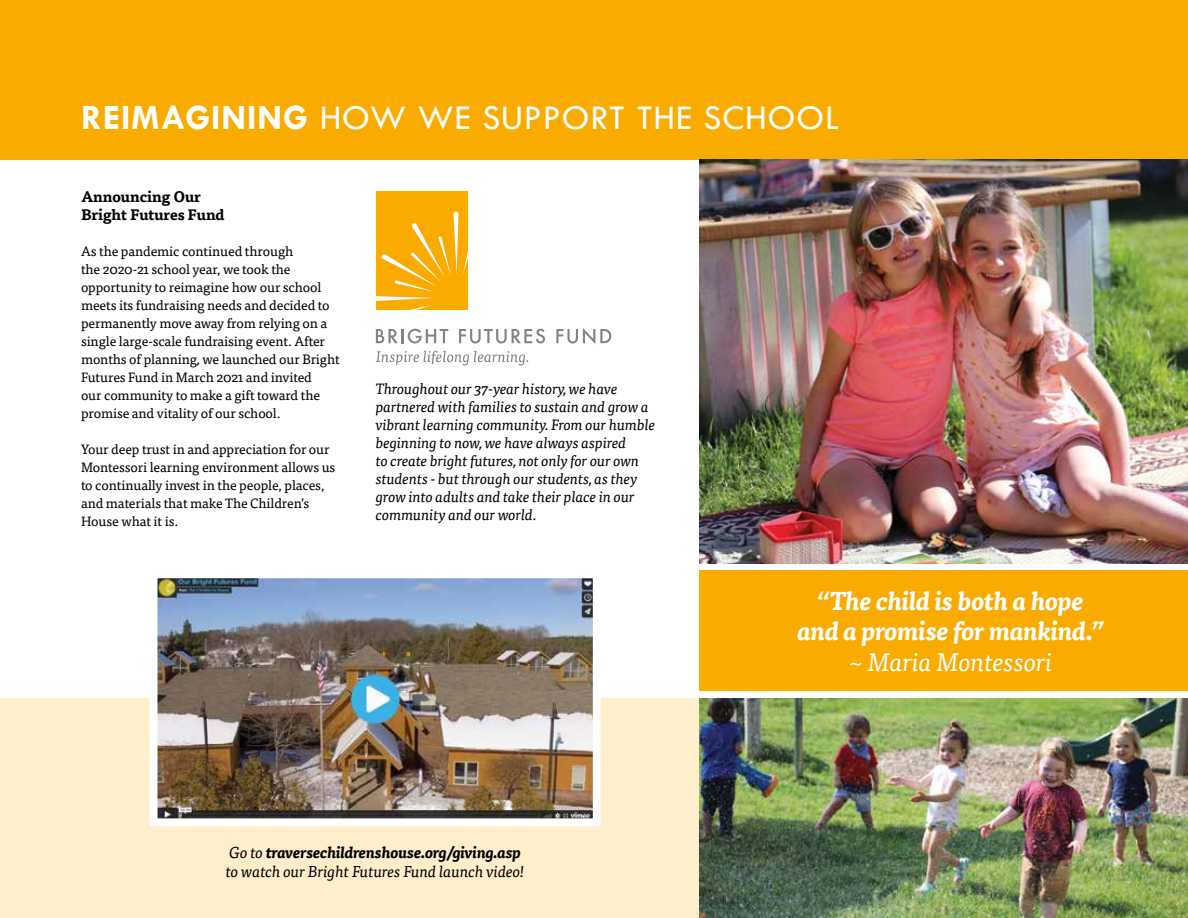
<style>
.page{position:relative;width:1188px;height:918px;background:#fff}
.page>*{position:absolute;margin:0;border:0;box-sizing:border-box;transform-origin:0 0}
.t1{font:36px "Tw Cen";letter-spacing:.025em;color:#fff}
.t2{font:italic 700 25.5px/30.6px "Tisa Pro";letter-spacing:-.01em;color:#fff;text-align:center}
.t3{font:italic 25.5px "Tisa Pro";letter-spacing:-.01em;color:#fff}
.t4{font:italic 15.75px/18.9px "Tisa Pro";letter-spacing:-.01em;color:#000}
.t5{font:italic 15px/18px "Tisa Pro";letter-spacing:-.01em;color:#000}
.t6{font:700 15px/18px "Tisa Pro";letter-spacing:-.01em;color:#000}
.t7{font:13.5px/18px "Tisa Pro";letter-spacing:-.01em;color:#000}
.s1{font-weight:700}
</style>
<div class="page">
<div style="left:0;top:698px;width:700px;height:220px;background:#feeecc"></div>
<div style="left:0;top:0;width:1188px;height:160px;background:#faab00"></div>
<img style="left:700px;top:160px;width:488px;height:404px">
<div style="left:700px;top:571px;width:488px;height:120px;background:#faab00"></div>
<img style="left:700px;top:698px;width:488px;height:220px">
<div style="left:376px;top:191px;width:92px;height:119px;background:#fbaa00"></div>
<svg style="left:376px;top:329px;width:72px;height:14px"></svg>
<svg style="left:459px;top:329px;width:86px;height:14px"></svg>
<svg style="left:556px;top:328px;width:55px;height:16px"></svg>
<svg style="left:376px;top:212px;width:92px;height:98px"></svg>
<svg style="left:376px;top:351px;width:152px;height:15px"></svg>
<img style="left:159px;top:579px;width:433px;height:238px">
<div style="left:150px;top:570px;width:451px;height:256px;border:8px solid #fff"></div>
<h1 class="t1" style="left:81px;top:96px;width:759px"><span class="s1">REIMAGINING</span> HOW WE SUPPORT THE SCHOOL</h1>
<p class="t6" style="left:81px;top:187px;width:145px">Announcing Our<br>Bright Futures Fund</p>
<p class="t7" style="left:81px;top:242px;width:260px">As the pandemic continued through<br>the 2020-21 school year, we took the opportunity to reimagine how our school meets its fundraising needs and decided to permanently move away from relying on a single large-scale fundraising event. After months of planning, we launched our Bright Futures Fund in March 2021 and invited<br>our community to make a gift toward the promise and vitality of our school.</p>
<p class="t7" style="left:81px;top:440px;width:256px">Your deep trust in and appreciation for our Montessori learning environment allows us to continually invest in the people, places, and materials that make The Children’s House what it is.</p>
<p class="t5" style="left:376px;top:379px;width:281px">Throughout our 37-year history, we have partnered with families to sustain and grow a vibrant learning community. From our humble beginning to now, we have always aspired<br>to create bright futures, not only for our own students - but through our students, as they grow into adults and take their place in our community and our world.</p>
<p class="t4" style="left:226px;top:842px;width:300px">Go to <span class="s1">traversechildrenshouse.org/giving.asp </span>to watch our Bright Futures Fund launch video!</p>
<h2 class="t2" style="left:798px;top:584px;width:308px">“The child is both a hope and a promise for mankind.”</h2>
<h2 class="t3" style="left:849px;top:643px;width:205px">~ Maria Montessori</h2>
</div>
